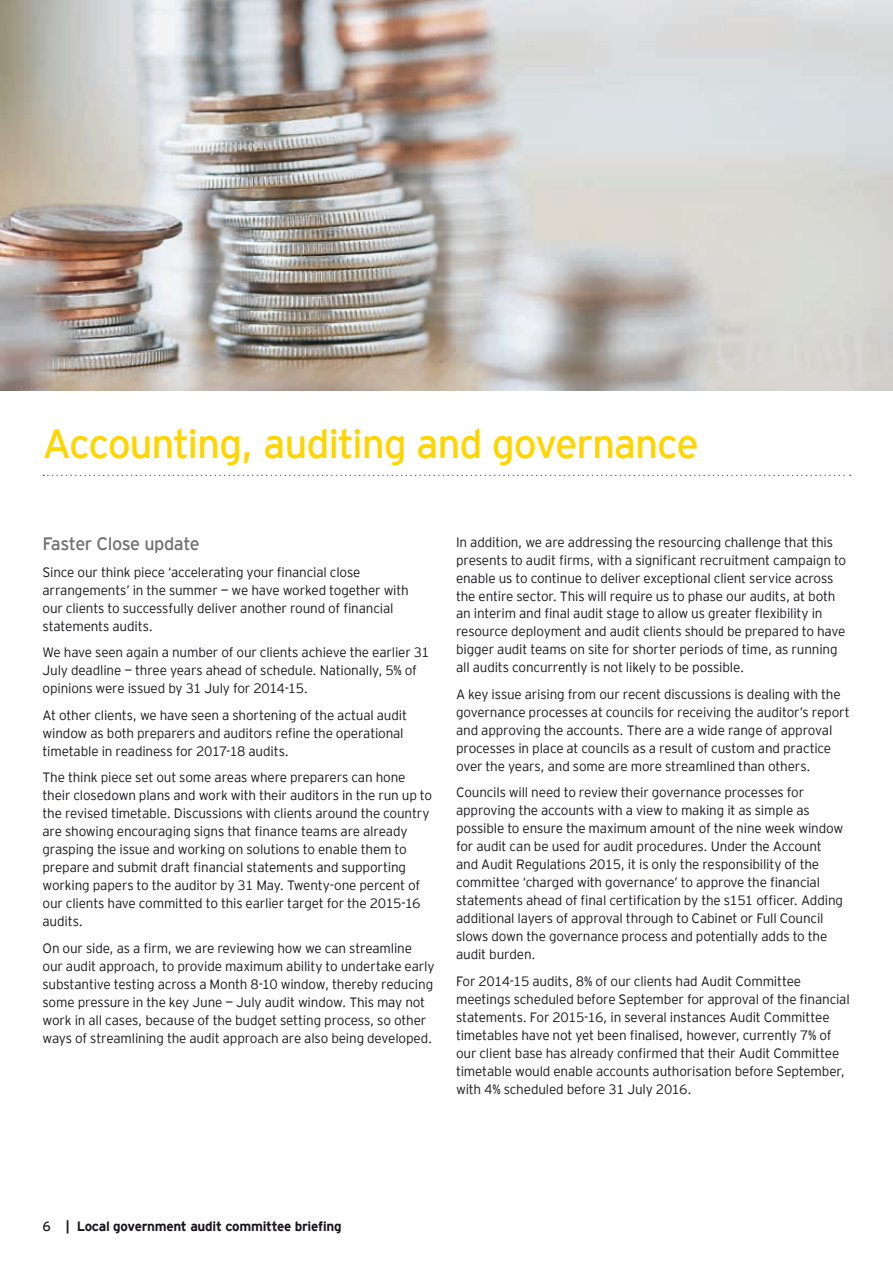
<style>
.page{position:relative;width:893px;height:1263px;background:#fff}
.page>*{position:absolute;margin:0;border:0;box-sizing:border-box;transform-origin:0 0}
.t1{font:40.5px "EY Interstate";letter-spacing:-.03em;color:#ffd500}
.t2{font:18px "EY Interstate";letter-spacing:-.025em;color:#707173}
.t3{font:300 13.5px/18px "EY Interstate";letter-spacing:-.015em;color:#1a171c}
.t4{font:700 13.5px "EY Interstate";letter-spacing:-.02em;color:#1a171c}
.s1{font-weight:400}
</style>
<div class="page">
<img style="left:0;top:0;width:893px;height:390px">
<svg style="left:43px;top:475px;width:808px;height:1px"></svg>
<h1 class="t1" style="left:43px;top:414px;width:658px">Accounting, auditing and governance</h1>
<h2 class="t2" style="left:43px;top:531px;width:159px">Faster Close update</h2>
<p class="t3" style="left:43px;top:562px;width:368px">Since our think piece ‘accelerating your financial close arrangements’ in the summer — we have worked together with our clients to successfully deliver another round of financial statements audits.</p>
<p class="t3" style="left:43px;top:643px;width:389px">We have seen again a number of our clients achieve the earlier 31<br>July deadline — three years ahead of schedule. Nationally, 5% of opinions were issued by 31 July for 2014-15.</p>
<p class="t3" style="left:43px;top:705px;width:366px">At other clients, we have seen a shortening of the actual audit window as both preparers and auditors refine the operational timetable in readiness for 2017-18 audits.</p>
<p class="t3" style="left:43px;top:768px;width:391px">The think piece set out some areas where preparers can hone their closedown plans and work with their auditors in the run up to the revised timetable. Discussions with clients around the country are showing encouraging signs that finance teams are already grasping the issue and working on solutions to enable them to prepare and submit draft financial statements and supporting working papers to the auditor by 31 May. Twenty-one percent of our clients have committed to this earlier target for the 2015-16 audits.</p>
<p class="t3" style="left:43px;top:938px;width:394px">On our side, as a firm, we are reviewing how we can streamline our audit approach, to provide maximum ability to undertake early substantive testing across a Month 8-10 window, thereby reducing some pressure in the key June — July audit window. This may not work in all cases, because of the budget setting process, so other ways of streamlining the audit approach are also being developed.</p>
<p class="t3" style="left:456px;top:532px;width:392px">In addition, we are addressing the resourcing challenge that this presents to audit firms, with a significant recruitment campaign to enable us to continue to deliver exceptional client service across the entire sector. This will require us to phase our audits, at both an interim and final audit stage to allow us greater flexibility in resource deployment and audit clients should be prepared to have bigger audit teams on site for shorter periods of time, as running all audits concurrently is not likely to be possible.</p>
<p class="t3" style="left:456px;top:684px;width:395px">A key issue arising from our recent discussions is dealing with the governance processes at councils for receiving the auditor’s report and approving the accounts. There are a wide range of approval processes in place at councils as a result of custom and practice over the years, and some are more streamlined than others.</p>
<p class="t3" style="left:456px;top:783px;width:389px">Councils will need to review their governance processes for approving the accounts with a view to making it as simple as possible to ensure the maximum amount of the nine week window for audit can be used for audit procedures. Under the Account and Audit Regulations 2015, it is only the responsibility of the committee ‘charged with governance’ to approve the financial statements ahead of final certification by the s151 officer. Adding additional layers of approval through to Cabinet or Full Council slows down the governance process and potentially adds to the audit burden.</p>
<p class="t3" style="left:456px;top:971px;width:395px">For 2014-15 audits, 8% of our clients had Audit Committee meetings scheduled before September for approval of the financial statements. For 2015-16, in several instances Audit Committee timetables have not yet been finalised, however, currently 7% of our client base has already confirmed that their Audit Committee timetable would enable accounts authorisation before September, with 4% scheduled before 31 July 2016.</p>
<p class="t4" style="left:43px;top:1217px;width:301px"><span class="s1">6</span> | Local government audit committee briefing</p>
</div>
